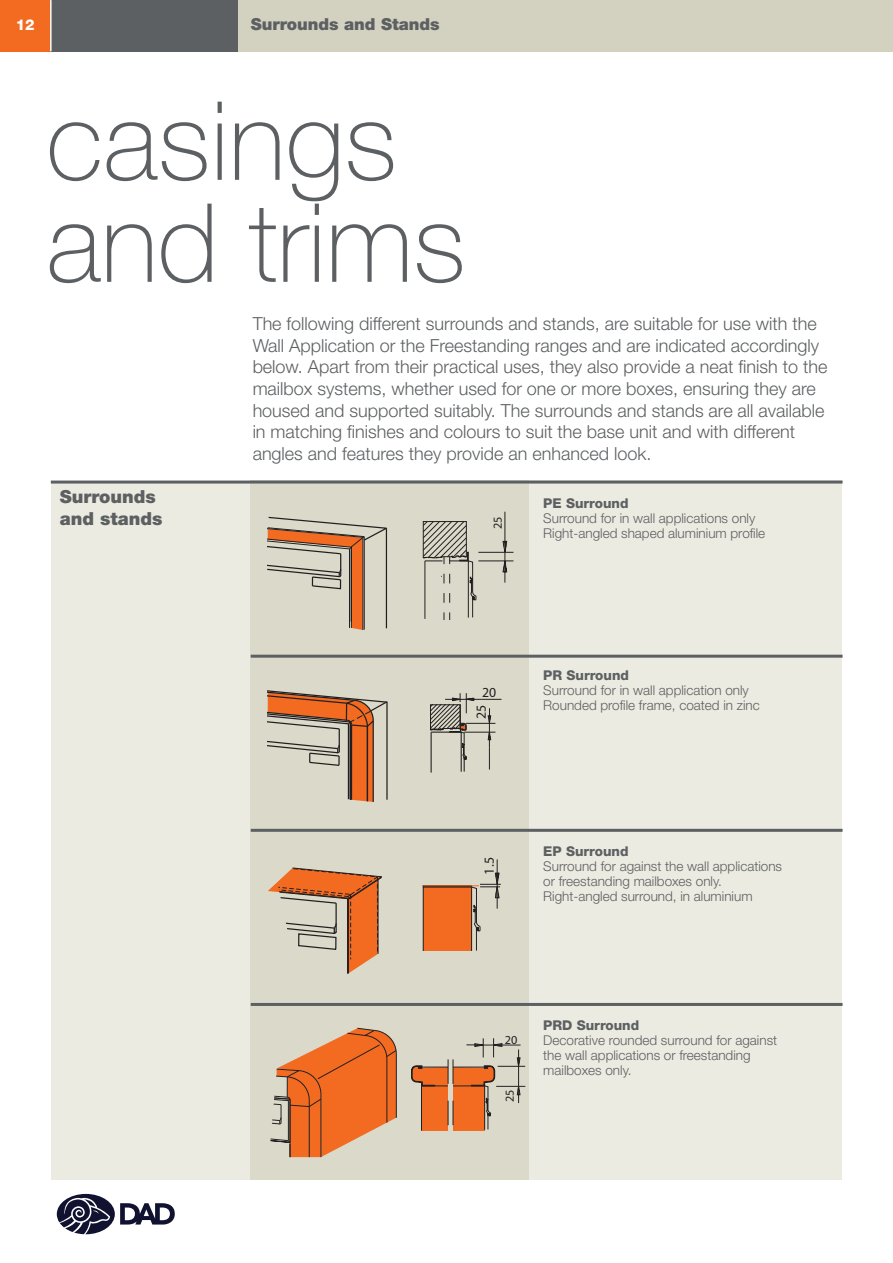
<style>
.page{position:relative;width:893px;height:1263px;background:#fff}
.page>*{position:absolute;margin:0;border:0;box-sizing:border-box;transform-origin:0 0}
.t1{font:100 109.5px/102px "Helvetica Neue";color:#5d6062}
.t2{font:300 18px/21.6px "Helvetica Neue";color:#5d6062}
.t3{font:900 18px/21.6px "Helvetica Neue";color:#5d6062}
.t4{font:900 16.5px "Helvetica Neue";color:#5d6062}
.t5{font:800 15px "Helvetica Neue";color:#fff}
.t6{font:13.8px "Myriad";color:#231f20}
.t7{font:300 13.5px/15px "Helvetica Neue";color:#5d6062}
.t8{font:800 13.5px "Helvetica Neue";color:#5d6062}
.t9{font:12.3px "Myriad";color:#231f20}
</style>
<div class="page">
<div style="left:51px;top:482px;width:200px;height:698px;background:#ecebe1"></div>
<div style="left:251px;top:481px;width:278px;height:699px;background:#dbdaca"></div>
<div style="left:529px;top:481px;width:313px;height:699px;background:#ecebe1"></div>
<div style="left:235px;top:0;width:657px;height:51px;background:#d3d1bf"></div>
<div style="left:0;top:0;width:238px;height:51px;background:#5d6062"></div>
<div style="left:0;top:0;width:51px;height:51px;background:#f36b21"></div>
<hr style="left:50px;top:0;width:2px;height:51px;background:#fff">
<svg style="left:57px;top:1194px;width:118px;height:40px"></svg>
<hr style="left:51px;top:481px;width:791px;height:3px;background:#5d6062">
<hr style="left:251px;top:655px;width:591px;height:3px;background:#5d6062">
<hr style="left:251px;top:829px;width:591px;height:3px;background:#5d6062">
<hr style="left:251px;top:1003px;width:591px;height:3px;background:#5d6062">
<hr style="left:478px;top:560px;width:35px;height:1px;background:#231f20">
<hr style="left:478px;top:552px;width:35px;height:1px;background:#231f20">
<svg style="left:268px;top:511px;width:240px;height:119px"></svg>
<svg style="left:268px;top:690px;width:120px;height:112px"></svg>
<svg style="left:430px;top:693px;width:71px;height:80px"></svg>
<svg style="left:268px;top:867px;width:114px;height:106px"></svg>
<svg style="left:422px;top:859px;width:79px;height:92px"></svg>
<hr style="left:423px;top:885px;width:56px;height:1px;background:#f26b21">
<div style="left:422px;top:1086px;width:26px;height:45px;background:#f36b21"></div>
<div style="left:453px;top:1086px;width:32px;height:45px;background:#f36b21"></div>
<svg style="left:270px;top:1027px;width:127px;height:130px"></svg>
<hr style="left:421px;top:1086px;width:1px;height:45px;background:#231f20">
<hr style="left:484px;top:1086px;width:1px;height:44px;background:#231f20">
<svg style="left:411px;top:1038px;width:114px;height:91px"></svg>
<p class="t5" style="left:16px;top:19px;width:20px">12</p>
<p class="t4" style="left:251px;top:18px;width:190px">Surrounds and Stands</p>
<h1 class="t1" style="left:46px;top:101px;width:421px">casings and trims</h1>
<p class="t2" style="left:253px;top:315px;width:576px">The following different surrounds and stands, are suitable for use with the Wall Application or the Freestanding ranges and are indicated accordingly below. Apart from their practical uses, they also provide a neat finish to the mailbox systems, whether used for one or more boxes, ensuring they are housed and supported suitably. The surrounds and stands are all available in matching finishes and colours to suit the base unit and with different angles and features they provide an enhanced look.</p>
<p class="t8" style="left:543px;top:498px;width:87px">PE Surround</p>
<p class="t7" style="left:543px;top:512px;width:223px">Surround for in wall applications only<br>Right-angled shaped aluminium profile</p>
<p class="t3" style="left:60px;top:488px;width:104px">Surrounds and stands</p>
<p class="t9" style="left:492px;top:529px;width:14px;rotate:-90deg">25</p>
<p class="t6" style="left:482px;top:686px;width:16px">20</p>
<p class="t6" style="left:474px;top:719px;width:16px;rotate:-90deg">25</p>
<p class="t8" style="left:543px;top:671px;width:87px">PR Surround</p>
<p class="t7" style="left:543px;top:684px;width:218px">Surround for in wall application only<br>Rounded profile frame, coated in zinc</p>
<p class="t6" style="left:482px;top:875px;width:19px;rotate:-90deg">1.5</p>
<p class="t8" style="left:543px;top:846px;width:87px">EP Surround</p>
<p class="t7" style="left:543px;top:860px;width:240px">Surround for against the wall applications or freestanding mailboxes only.<br>Right-angled surround, in aluminium</p>
<p class="t9" style="left:505px;top:1034px;width:14px">20</p>
<p class="t9" style="left:504px;top:1102px;width:14px;rotate:-90deg">25</p>
<p class="t8" style="left:543px;top:1020px;width:97px">PRD Surround</p>
<p class="t7" style="left:543px;top:1034px;width:235px">Decorative rounded surround for against the wall applications or freestanding mailboxes only.</p>
</div>
